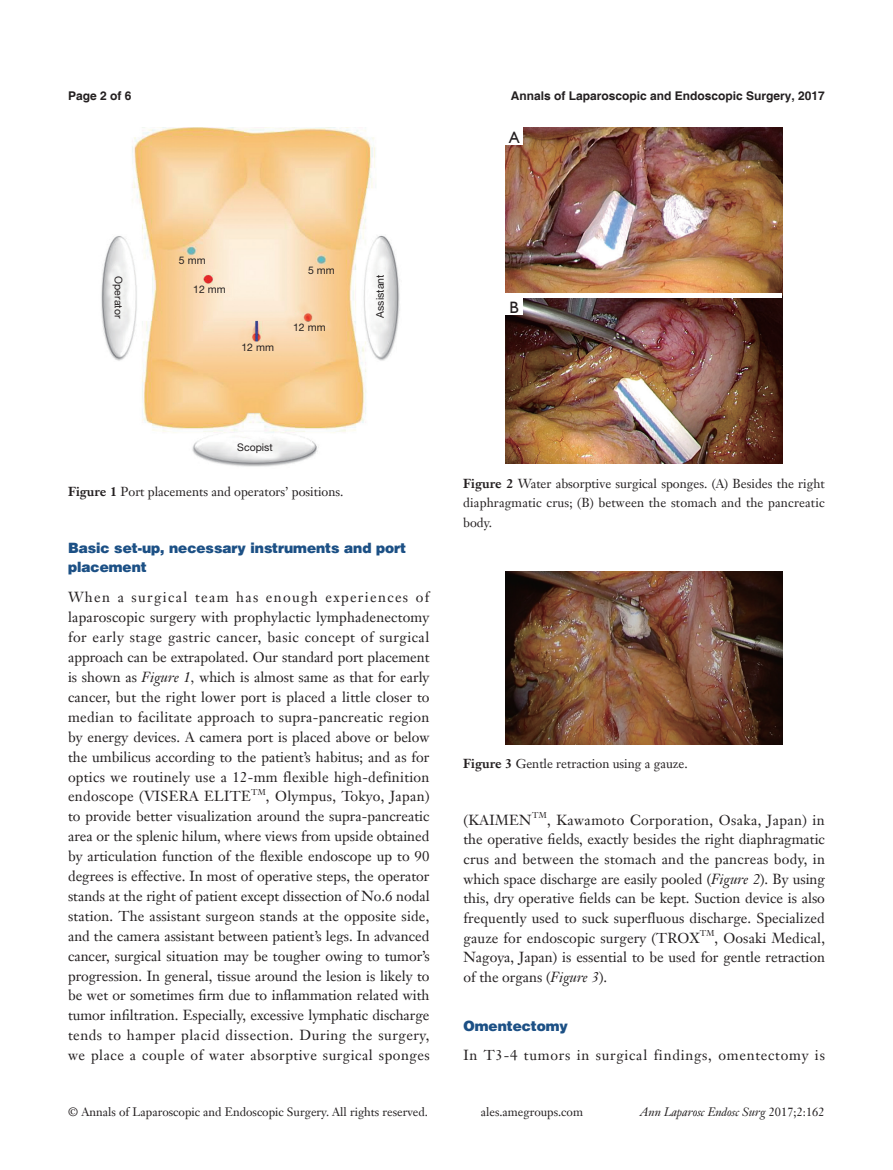
<style>
.page{position:relative;width:893px;height:1170px;background:#fff}
.page>*{position:absolute;margin:0;border:0;box-sizing:border-box;transform-origin:0 0}
.图注{font:16.5px "Humanist 521 BT";color:#231f20}
.t1{font:14.25px/20px "Janson Text LT";letter-spacing:.02em;color:#231f20;text-align:justify}
.t2{font:900 14.25px/20px "Helvetica";color:#1c5085}
.t3{font:14.25px "Janson Text LT";letter-spacing:.05em;color:#231f20}
.t4{font:12.75px/19.5px "Janson Text LT";color:#231f20;text-align:justify}
.t5{font:12px "Janson Text LT";color:#231f20}
.t6{font:700 12px "Helvetica";color:#231f20}
.t7{font:italic 12px "Janson Text LT";color:#231f20}
.t8{font:10.5px "Helvetica Neue LT Pro";color:#231f20}
.t9{font:8.25px "Janson Text LT";color:#231f20}
.s1{font-weight:700}
.s2{font-style:italic}
.s3{font-style:normal}
</style>
<div class="page">
<img style="left:101px;top:128px;width:299px;height:339px">
<img style="left:506px;top:128px;width:276px;height:335px">
<div style="left:506px;top:128px;width:17px;height:17px;background:#fff"></div>
<div style="left:506px;top:297px;width:17px;height:18px;background:#fff"></div>
<hr style="left:506px;top:293px;width:276px;height:4px;background:#fff">
<img style="left:506px;top:571px;width:276px;height:173px">
<p class="t6" style="left:68px;top:88px;width:65px">Page 2 of 6</p>
<p class="t6" style="left:511px;top:88px;width:316px">Annals of Laparoscopic and Endoscopic Surgery, 2017</p>
<p class="t8" style="left:179px;top:254px;width:28px">5 mm</p>
<p class="t8" style="left:308px;top:263px;width:28px">5 mm</p>
<p class="t8" style="left:125px;top:276px;width:43px;rotate:90deg">Operator</p>
<p class="t8" style="left:374px;top:317px;width:44px;rotate:-90deg">Assistant</p>
<p class="t8" style="left:193px;top:283px;width:34px">12 mm</p>
<p class="t8" style="left:241px;top:340px;width:34px">12 mm</p>
<p class="t8" style="left:293px;top:321px;width:34px">12 mm</p>
<p class="t8" style="left:237px;top:440px;width:37px">Scopist</p>
<p class="图注" style="left:509px;top:127px;width:12px">A</p>
<p class="图注" style="left:509px;top:297px;width:11px">B</p>
<p class="t4" style="left:68px;top:481px;width:277px"><span class="s1">Figure 1</span> Port placements and operators’ positions.</p>
<p class="t4" style="left:463px;top:473px;width:363px"><span class="s1">Figure 2</span> Water absorptive surgical sponges. (A) Besides the right diaphragmatic crus; (B) between the stomach and the pancreatic body.</p>
<p class="t2" style="left:68px;top:537px;width:340px">Basic set-up, necessary instruments and port placement</p>
<p class="t1" style="left:68px;top:587px;width:363px">When a surgical team has enough experiences of laparoscopic surgery with prophylactic lymphadenectomy for early stage gastric cancer, basic concept of surgical approach can be extrapolated. Our standard port placement is shown as <span class="s2">Figure 1,</span> which is almost same as that for early cancer, but the right lower port is placed a little closer to median to facilitate approach to supra-pancreatic region by energy devices. A camera port is placed above or below the umbilicus according to the patient’s habitus; and as for optics we routinely use a 12-mm flexible high-definition endoscope (VISERA ELITE</p>
<p class="t9" style="left:251px;top:786px;width:16px">TM</p>
<p class="t1" style="left:68px;top:786px;width:363px;text-indent:198px">, Olympus, Tokyo, Japan) to provide better visualization around the supra-pancreatic area or the splenic hilum, where views from upside obtained by articulation function of the flexible endoscope up to 90 degrees is effective. In most of operative steps, the operator stands at the right of patient except dissection of No.6 nodal station. The assistant surgeon stands at the opposite side, and the camera assistant between patient’s legs. In advanced cancer, surgical situation may be tougher owing to tumor’s progression. In general, tissue around the lesion is likely to be wet or sometimes firm due to inflammation related with tumor infiltration. Especially, excessive lymphatic discharge tends to hamper placid dissection. During the surgery, we place a couple of water absorptive surgical sponges</p>
<p class="t4" style="left:463px;top:754px;width:226px"><span class="s1">Figure 3</span> Gentle retraction using a gauze.</p>
<p class="t1" style="left:463px;top:809px;width:70px">(KAIMEN</p>
<p class="t9" style="left:532px;top:809px;width:16px">TM</p>
<p class="t1" style="left:463px;top:809px;width:363px;text-indent:83px">, Kawamoto Corporation, Osaka, Japan) in the operative fields, exactly besides the right diaphragmatic crus and between the stomach and the pancreas body, in which space discharge are easily pooled (<span class="s2">Figure 2</span>). By using this, dry operative fields can be kept. Suction device is also frequently used to suck superfluous discharge. Specialized gauze for endoscopic surgery (TROX</p>
<p class="t9" style="left:700px;top:927px;width:16px">TM</p>
<p class="t1" style="left:463px;top:927px;width:363px;text-indent:251px">, Oosaki Medical, Nagoya, Japan) is essential to be used for gentle retraction of the organs (<span class="s2">Figure 3</span>).</p>
<p class="t2" style="left:463px;top:1015px;width:106px">Omentectomy</p>
<p class="t3" style="left:463px;top:1046px;width:363px">In T3-4 tumors in surgical findings, omentectomy is</p>
<p class="t5" style="left:68px;top:1104px;width:361px">© Annals of Laparoscopic and Endoscopic Surgery. All rights reserved.</p>
<p class="t5" style="left:481px;top:1104px;width:104px">ales.amegroups.com</p>
<p class="t7" style="left:640px;top:1104px;width:186px">Ann Laparosc Endosc Surg <span class="s3">2017;2:162</span></p>
</div>
